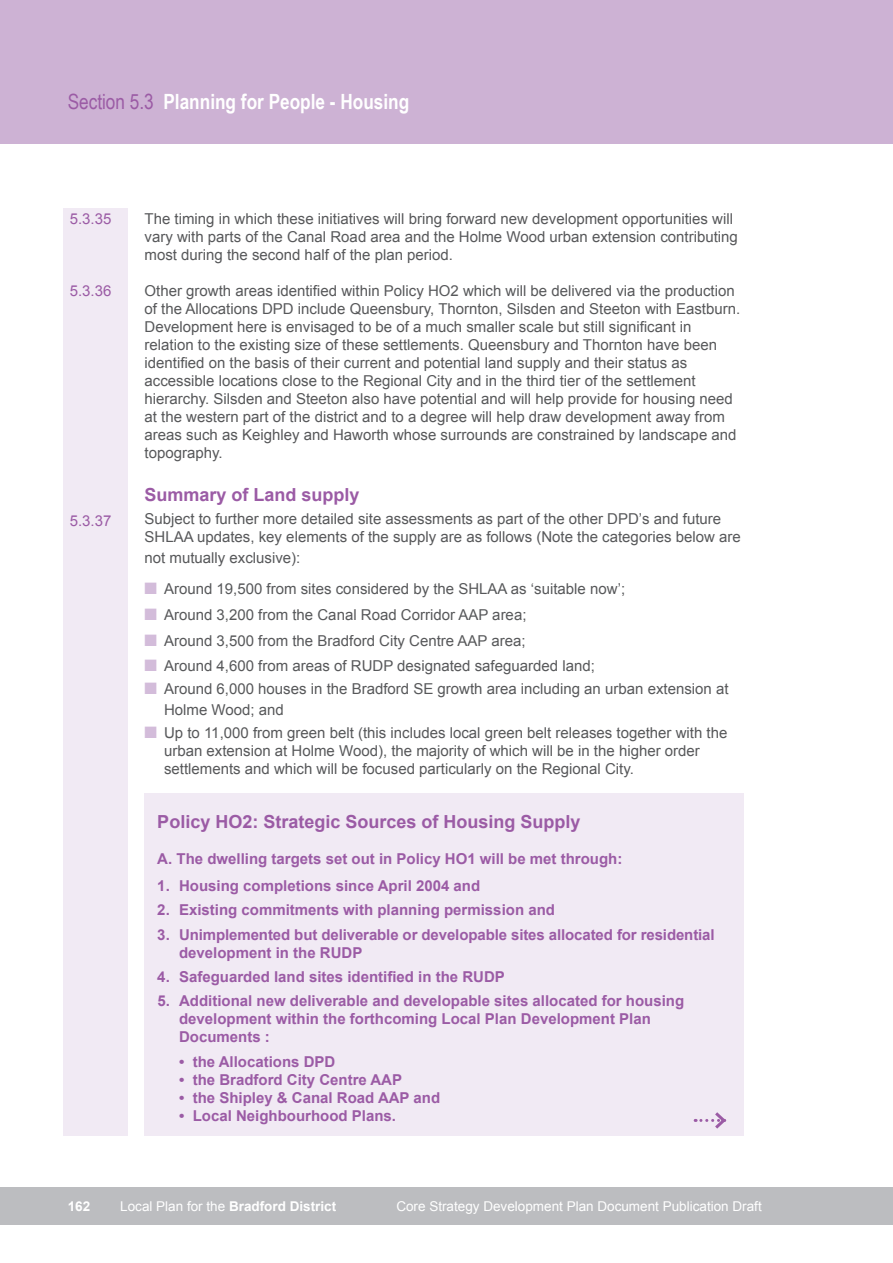
<style>
.page{position:relative;width:893px;height:1263px;background:#fff}
.page>*{position:absolute;margin:0;border:0;box-sizing:border-box;transform-origin:0 0}
.t1{font:700 21px "Arial Narrow";color:#fff}
.t2{font:700 18px "Arial";color:#9b5ba5}
.t3{font:15px/18px "Arial";color:#57585a}
.t4{font:700 15px/18px "Arial";color:#9b5ba5}
.t5{font:15px "Arial";color:#9b5ba5}
.t6{font:13.5px "Arial";color:#fff}
.t7{font:13.5px "Univers";color:#fff}
.t8{font:700 13.5px "Arial";color:#fff}
.t9{font:700 13.5px "Univers";color:#fff}
.s1{font-weight:400;color:#9b5ba5}
.s2{color:#d3bcda}
.s3{font-family:"Arial"}
.s4{font-weight:400}
</style>
<div class="page">
<div style="left:64px;top:208px;width:64px;height:927px;background:#f1eaf4"></div>
<div style="left:0;top:0;width:893px;height:144px;background:#cdb2d4"></div>
<div style="left:0;top:1186px;width:893px;height:38px;background:#bcbdc0"></div>
<div style="left:145px;top:793px;width:599px;height:342px;background:#f1eaf4"></div>
<svg style="left:695px;top:1112px;width:32px;height:17px"></svg>
<h1 class="t1" style="left:68px;top:86px;width:343px"><span class="s1">Section 5.3</span> Planning for People - Housing</h1>
<p class="t5" style="left:70px;top:209px;width:43px">5.3.35</p>
<p class="t5" style="left:70px;top:281px;width:43px">5.3.36</p>
<p class="t5" style="left:70px;top:510px;width:43px">5.3.37</p>
<p class="t3" style="left:145px;top:210px;width:595px">The timing in which these initiatives will bring forward new development opportunities will vary with parts of the Canal Road area and the Holme Wood urban extension contributing most during the second half of the plan period.</p>
<p class="t3" style="left:145px;top:282px;width:597px">Other growth areas identified within Policy HO2 which will be delivered via the production of the Allocations DPD include Queensbury, Thornton, Silsden and Steeton with Eastburn.<br>Development here is envisaged to be of a much smaller scale but still significant in relation to the existing size of these settlements. Queensbury and Thornton have been identified on the basis of their current and potential land supply and their status as accessible locations close to the Regional City and in the third tier of the settlement hierarchy. Silsden and Steeton also have potential and will help provide for housing need at the western part of the district and to a degree will help draw development away from areas such as Keighley and Haworth whose surrounds are constrained by landscape and topography.</p>
<p class="t2" style="left:145px;top:483px;width:217px">Summary of Land supply</p>
<p class="t3" style="left:145px;top:509px;width:598px">Subject to further more detailed site assessments as part of the other DPD’s and future<br>SHLAA updates, key elements of the supply are as follows (Note the categories below are</p>
<p class="t3" style="left:145px;top:549px;width:157px">not mutually exclusive):</p>
<p class="t3" style="left:145px;top:579px;width:482px"><span class="s2">■</span> Around 19,500 from sites considered by the SHLAA as ‘suitable now’;</p>
<p class="t3" style="left:145px;top:605px;width:383px"><span class="s2">■</span> Around 3,200 from the Canal Road Corridor AAP area;</p>
<p class="t3" style="left:145px;top:631px;width:383px"><span class="s2">■</span> Around 3,500 from the Bradford City Centre AAP area;</p>
<p class="t3" style="left:145px;top:657px;width:452px"><span class="s2">■</span> Around 4,600 from areas of RUDP designated safeguarded land;</p>
<p class="t3" style="left:164px;top:677px;width:566px;line-height:21.6px;text-indent:-20px"><span class="s2">■</span> Around 6,000 houses in the Bradford SE growth area including an urban extension at<br>Holme Wood; and</p>
<p class="t3" style="left:164px;top:723px;width:565px;text-indent:-20px"><span class="s2">■</span> Up to 11,000 from green belt (this includes local green belt releases together with the urban extension at Holme Wood), the majority of which will be in the higher order settlements and which will be focused particularly on the Regional City.</p>
<p class="t2" style="left:157px;top:809px;width:425px">Policy HO2: Strategic Sources of Housing Supply</p>
<p class="t4" style="left:157px;top:850px;width:467px">A. The dwelling targets set out in Policy HO1 will be met through:</p>
<p class="t4" style="left:157px;top:877px;width:324px">1. Housing completions since April 2004 and</p>
<p class="t4" style="left:157px;top:901px;width:399px">2. Existing commitments with planning permission and</p>
<p class="t4" style="left:179px;top:925px;width:537px;text-indent:-22px">3. Unimplemented but deliverable or developable sites allocated for residential development in the RUDP</p>
<p class="t4" style="left:157px;top:968px;width:349px">4. Safeguarded land sites identified in the RUDP</p>
<p class="t4" style="left:179px;top:992px;width:507px;text-indent:-22px">5. Additional new deliverable and developable sites allocated for housing development within the forthcoming Local Plan Development Plan<br>Documents :</p>
<p class="t4" style="left:179px;top:1052px;width:158px">• the Allocations DPD</p>
<p class="t4" style="left:179px;top:1070px;width:225px">• the Bradford City Centre AAP</p>
<p class="t4" style="left:179px;top:1088px;width:263px">• the Shipley &amp; Canal Road AAP and</p>
<p class="t4" style="left:179px;top:1106px;width:218px">• Local Neighbourhood Plans.</p>
<p class="t8" style="left:64px;top:1195px;width:24px">162</p>
<p class="t7" style="left:117px;top:1197px;width:307px"><span class="s3">Local Plan for the</span> Local Development Framework</p>
<p class="t8" style="left:226px;top:1195px;width:109px">Bradford District</p>
<p class="t6" style="left:393px;top:1195px;width:367px">Core Strategy Development Plan Document Publication Draft</p>
<p class="t7" style="left:664px;top:1197px;width:148px">Adopted Core Strategy</p>
<p class="t9" style="left:62px;top:1197px;width:24px">162</p>
<p class="t9" style="left:118px;top:1197px;width:104px">City of Bradford</p>
<p class="t8" style="left:68px;top:1197px;width:24px">162</p>
<p class="t8" style="left:120px;top:1197px;width:218px"><span class="s4">Local Plan for the</span> Bradford District</p>
<p class="t6" style="left:396px;top:1197px;width:367px">Core Strategy Development Plan Document Publication Draft</p>
</div>
